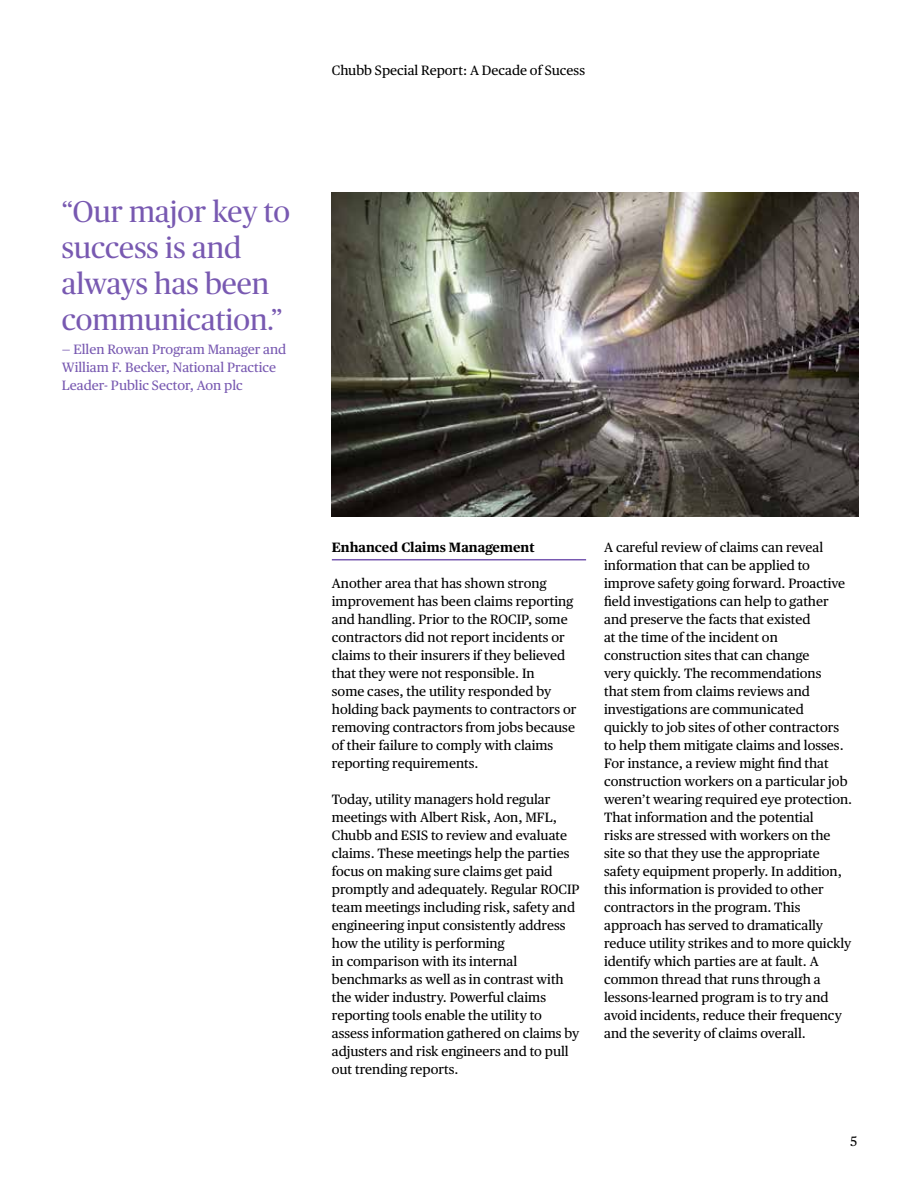
<style>
.page{position:relative;width:918px;height:1188px;background:#fff}
.page>*{position:absolute;margin:0;border:0;box-sizing:border-box;transform-origin:0 0}
.t1{font:30px/36px "Chubb Publico";color:#7859b1}
.t2{font:13.5px/18px "Chubb Publico Text";color:#000}
.t3{font:13.5px/18px "Chubb Publico Text";color:#7859b1}
.t4{font:700 13.5px "Chubb Publico Text";color:#000}
</style>
<div class="page">
<hr style="left:332px;top:559px;width:254px;height:1px;background:#7859b1">
<img style="left:332px;top:192px;width:526px;height:324px">
<p class="t2" style="left:332px;top:61px;width:255px">Chubb Special Report: A Decade of Sucess</p>
<h1 class="t1" style="left:62px;top:192px;width:230px">“Our major key to success is and always has been communication.”</h1>
<p class="t3" style="left:62px;top:340px;width:226px">— Ellen Rowan Program Manager and<br>William F. Becker, National Practice<br>Leader- Public Sector, Aon plc</p>
<p class="t4" style="left:332px;top:537px;width:204px">Enhanced Claims Management</p>
<p class="t2" style="left:332px;top:574px;width:246px">Another area that has shown strong improvement has been claims reporting and handling. Prior to the ROCIP, some contractors did not report incidents or claims to their insurers if they believed that they were not responsible. In<br>some cases, the utility responded by holding back payments to contractors or removing contractors from jobs because of their failure to comply with claims reporting requirements.</p>
<p class="t2" style="left:332px;top:790px;width:249px">Today, utility managers hold regular meetings with Albert Risk, Aon, MFL, Chubb and ESIS to review and evaluate claims. These meetings help the parties focus on making sure claims get paid promptly and adequately. Regular ROCIP team meetings including risk, safety and engineering input consistently address how the utility is performing<br>in comparison with its internal benchmarks as well as in contrast with the wider industry. Powerful claims reporting tools enable the utility to assess information gathered on claims by adjusters and risk engineers and to pull out trending reports.</p>
<p class="t2" style="left:604px;top:538px;width:250px">A careful review of claims can reveal information that can be applied to improve safety going forward. Proactive field investigations can help to gather and preserve the facts that existed<br>at the time of the incident on construction sites that can change<br>very quickly. The recommendations<br>that stem from claims reviews and investigations are communicated<br>quickly to job sites of other contractors to help them mitigate claims and losses.<br>For instance, a review might find that construction workers on a particular job weren’t wearing required eye protection.<br>That information and the potential<br>risks are stressed with workers on the site so that they use the appropriate safety equipment properly. In addition, this information is provided to other contractors in the program. This approach has served to dramatically reduce utility strikes and to more quickly identify which parties are at fault. A common thread that runs through a lessons-learned program is to try and avoid incidents, reduce their frequency and the severity of claims overall.</p>
<p class="t2" style="left:850px;top:1132px;width:9px">5</p>
</div>
